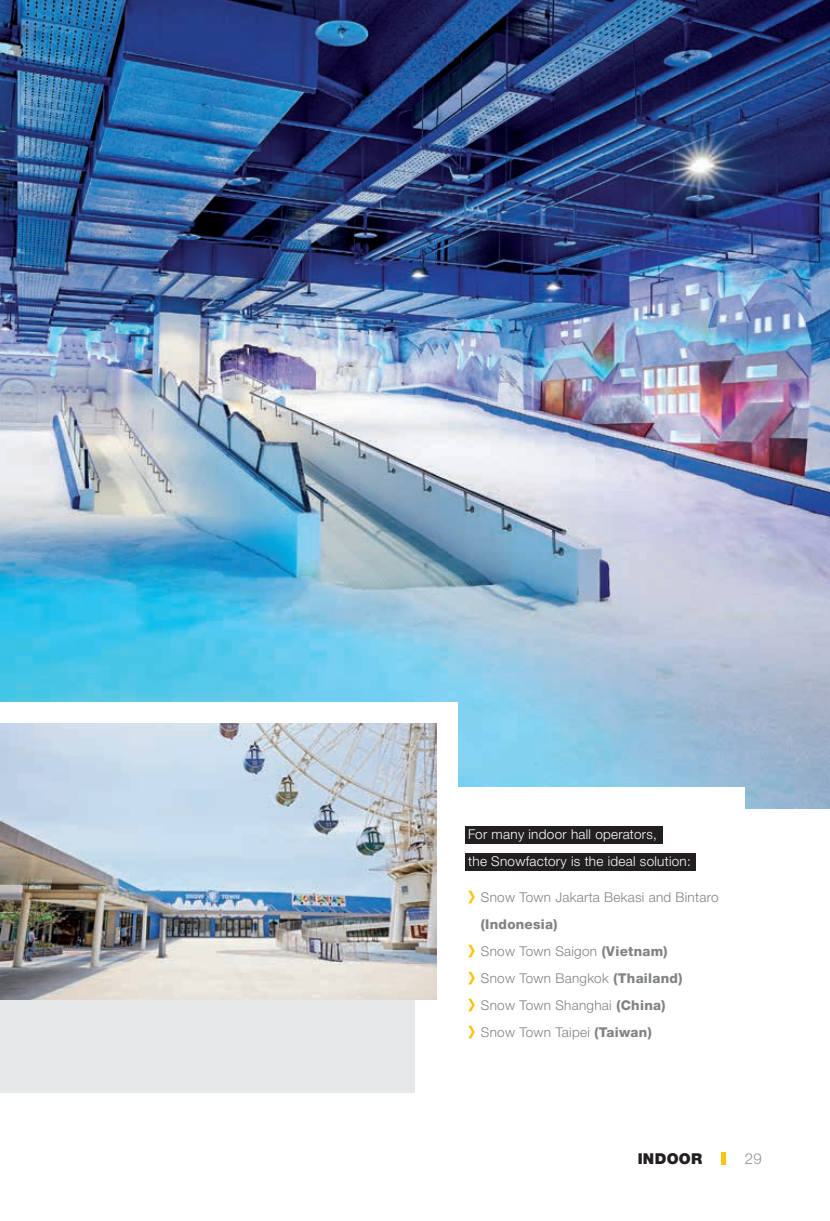
<style>
.page{position:relative;width:830px;height:1221px;background:#fff}
.page>*{position:absolute;margin:0;border:0;box-sizing:border-box;transform-origin:0 0}
.t1{font:900 15px "Helvetica Neue LTW1 G";letter-spacing:.02em;color:#231f20}
.t2{font:300 15px "Helvetica Neue LTW1 G";color:#939598}
.t3{font:300 13.5px/27px "Helvetica Neue LTW1 G";letter-spacing:.02em;color:#808285}
.t4{font:300 13.5px/27px "Helvetica Neue LTW1 G";letter-spacing:.02em;color:#fff}
.s1{font-weight:800}
</style>
<div class="page">
<div style="left:0;top:610px;width:415px;height:483px;background:#e6e7e9"></div>
<img style="left:0;top:0;width:829px;height:808px">
<div style="left:436px;top:787px;width:308px;height:433px;background:#fff"></div>
<div style="left:0;top:702px;width:457px;height:199px;background:#fff"></div>
<img style="left:0;top:723px;width:436px;height:276px">
<svg style="left:468px;top:890px;width:6px;height:13px"></svg>
<svg style="left:468px;top:944px;width:6px;height:13px"></svg>
<svg style="left:468px;top:971px;width:6px;height:13px"></svg>
<svg style="left:468px;top:998px;width:6px;height:13px"></svg>
<svg style="left:468px;top:1025px;width:6px;height:13px"></svg>
<div style="left:464px;top:826px;width:198px;height:17px;background:#231f20"></div>
<div style="left:464px;top:853px;width:231px;height:17px;background:#231f20"></div>
<hr style="left:721px;top:1151px;width:4px;height:13px;background:#fec50d">
<p class="t4" style="left:468px;top:820px;width:224px">For many indoor hall operators,<br>the Snowfactory is the ideal solution:</p>
<p class="t3" style="left:480px;top:883px;width:239px">Snow Town Jakarta Bekasi and Bintaro</p>
<p class="t3" style="left:480px;top:910px;width:203px"><span class="s1">(Indonesia)<br></span>Snow Town Saigon <span class="s1">(Vietnam)<br></span>Snow Town Bangkok <span class="s1">(Thailand)<br></span>Snow Town Shanghai <span class="s1">(China)<br></span>Snow Town Taipei <span class="s1">(Taiwan)</span></p>
<p class="t1" style="left:637px;top:1149px;width:66px">INDOOR</p>
<p class="t2" style="left:744px;top:1148px;width:18px">29</p>
</div>
